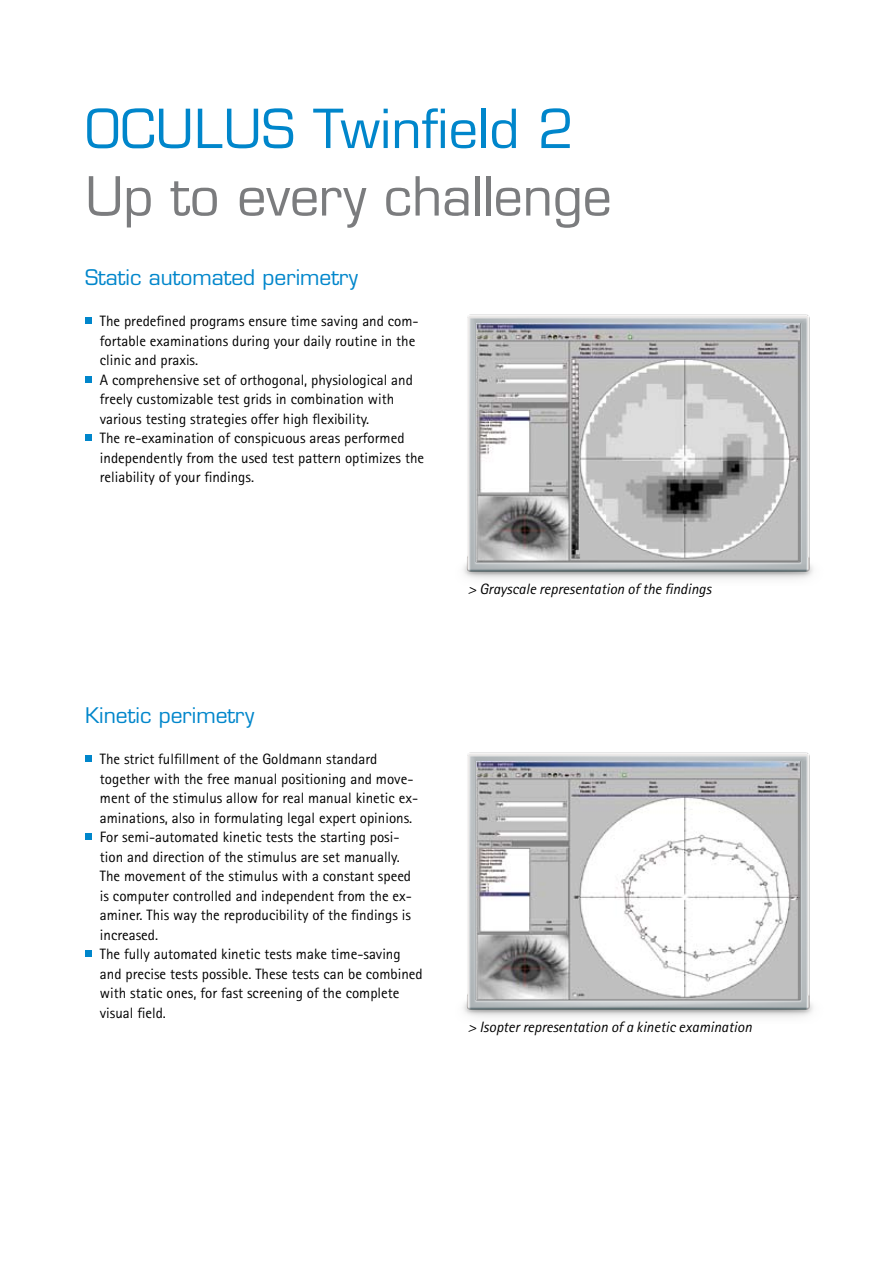
<style>
.page{position:relative;width:893px;height:1263px;background:#fff}
.page>*{position:absolute;margin:0;border:0;box-sizing:border-box;transform-origin:0 0}
.t1{font:52.5px "Eurostile";letter-spacing:-.005em;color:#7b7c7e}
.t2{font:52.5px "Eurostile";color:#0086cb}
.t3{font:21px "Eurostile";color:#0086cb}
.t4{font:15px/19.5px "Rotis Sans Serif";color:#000}
.t5{font:italic 15px "Rotis Sans Serif";color:#000}
</style>
<div class="page">
<svg style="left:85px;top:318px;width:6px;height:6px"></svg>
<svg style="left:85px;top:376px;width:6px;height:6px"></svg>
<svg style="left:85px;top:435px;width:6px;height:6px"></svg>
<svg style="left:85px;top:756px;width:6px;height:6px"></svg>
<svg style="left:85px;top:834px;width:6px;height:6px"></svg>
<svg style="left:85px;top:951px;width:6px;height:6px"></svg>
<img style="left:463px;top:752px;width:350px;height:265px">
<img style="left:477px;top:762px;width:322px;height:237px">
<img style="left:463px;top:314px;width:350px;height:265px">
<img style="left:477px;top:324px;width:322px;height:237px">
<h1 class="t2" style="left:85px;top:97px;width:71px">Oculus</h1>
<h1 class="t2" style="left:313px;top:97px;width:262px">Twinfield 2</h1>
<h1 class="t1" style="left:85px;top:165px;width:528px">Up to every challenge</h1>
<h2 class="t3" style="left:85px;top:264px;width:275px">Static automated perimetry</h2>
<p class="t4" style="left:100px;top:311px;width:326px">The predefined programs ensure time saving and com&shy;fortable examinations during your daily routine in the clinic and praxis.<br>A comprehensive set of orthogonal, physiological and freely customizable test grids in combination with various testing strategies offer high flexibility.<br>The re-examination of conspicuous areas performed independently from the used test pattern optimizes the reliability of your findings.</p>
<h2 class="t3" style="left:85px;top:702px;width:171px">Kinetic perimetry</h2>
<p class="t4" style="left:100px;top:749px;width:324px">The strict fulfillment of the Goldmann standard together with the free manual positioning and move&shy;ment of the stimulus allow for real manual kinetic ex&shy;aminations, also in formulating legal expert opinions.<br>For semi-automated kinetic tests the starting posi&shy;tion and direction of the stimulus are set manually.<br>The movement of the stimulus with a constant speed is computer controlled and independent from the ex&shy;aminer. This way the reproducibility of the findings is increased.<br>The fully automated kinetic tests make time-saving and precise tests possible. These tests can be combined with static ones, for fast screening of the complete visual field.</p>
<p class="t5" style="left:468px;top:580px;width:245px">&gt; Grayscale representation of the findings</p>
<p class="t5" style="left:468px;top:1018px;width:286px">&gt; Isopter representation of a kinetic examination</p>
</div>
